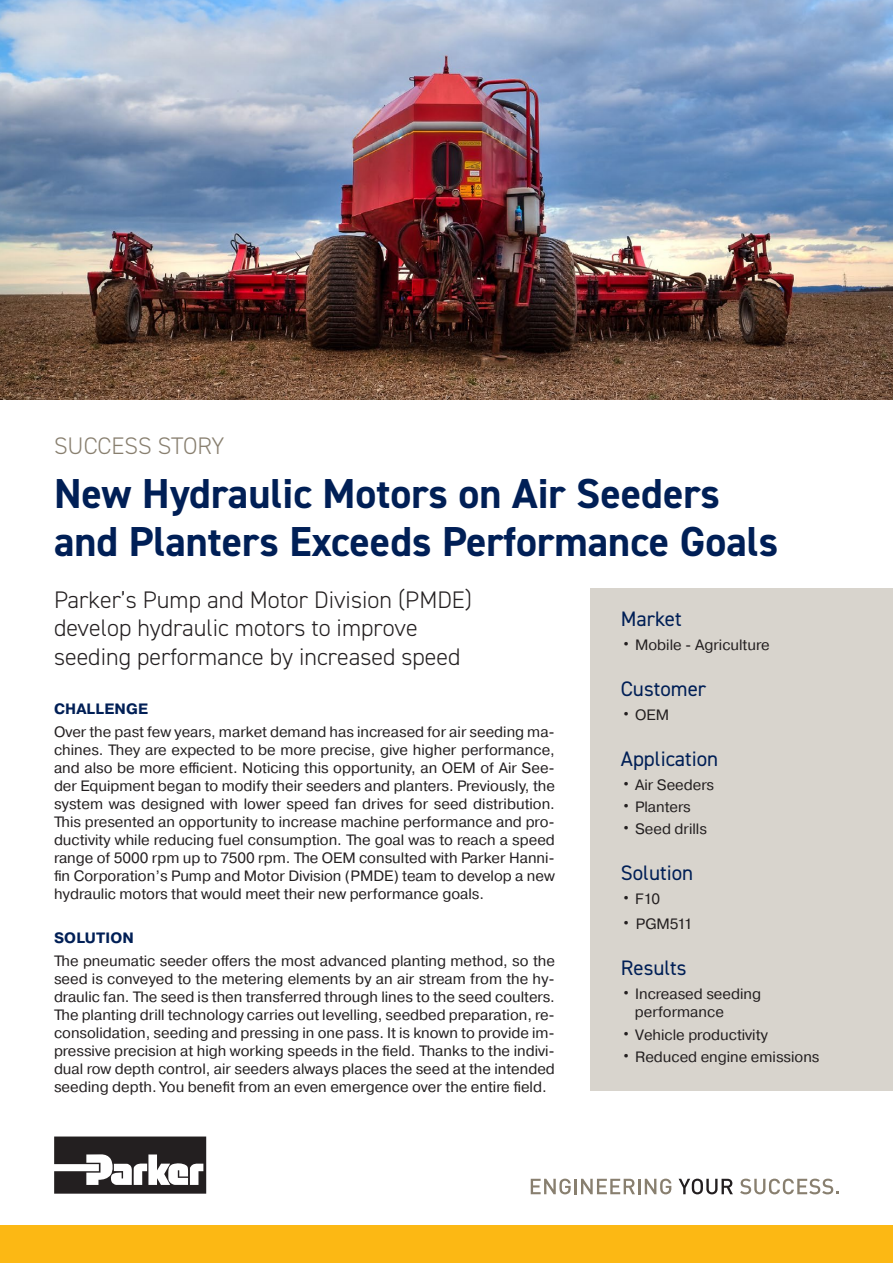
<style>
.page{position:relative;width:893px;height:1263px;background:#fff}
.page>*{position:absolute;margin:0;border:0;box-sizing:border-box;transform-origin:0 0}
.t1{font:700 42px/48px "DIN2014";color:#001f56}
.t2{font:300 24px "DIN2014";color:#231f20}
.t3{font:300 24px "DIN2014";color:#887f6f}
.t4{font:21px "DIN2014";color:#001f56}
.t5{font:15px/18px "Pragmatica";color:#231f20;text-align:justify}
.t6{font:700 15px "Pragmatica";letter-spacing:.01em;color:#001f56}
.s1{font-size:18px}
</style>
<div class="page">
<div style="left:590px;top:588px;width:303px;height:503px;background:#d8d4cd"></div>
<img style="left:0;top:0;width:893px;height:400px">
<div style="left:0;top:1225px;width:893px;height:38px;background:#fcb814"></div>
<svg style="left:54px;top:1136px;width:152px;height:58px"></svg>
<svg style="left:531px;top:1178px;width:40px;height:16px"></svg>
<hr style="left:574px;top:1179px;width:3px;height:15px;background:#887f6f">
<svg style="left:581px;top:1178px;width:90px;height:16px"></svg>
<svg style="left:679px;top:1178px;width:54px;height:16px"></svg>
<svg style="left:740px;top:1178px;width:99px;height:16px"></svg>
<p class="t3" style="left:54px;top:431px;width:172px">SUCCESS STORY</p>
<p class="t1" style="left:54px;top:469px;width:726px">New Hydraulic Motors on Air Seeders and Planters Exceeds Performance Goals</p>
<p class="t2" style="left:54px;top:585px;width:420px">Parker’s Pump and Motor Division (PMDE)</p>
<p class="t2" style="left:54px;top:614px;width:365px">develop hydraulic motors to improve</p>
<p class="t2" style="left:54px;top:642px;width:408px">seeding performance by increased speed</p>
<p class="t6" style="left:54px;top:700px;width:95px">CHALLENGE</p>
<p class="t5" style="left:54px;top:723px;width:502px">Over the past few years, market demand has increased for air seeding ma&shy;chines. They are expected to be more precise, give higher performance, and also be more efficient. Noticing this opportunity, an OEM of Air See&shy;der Equipment began to modify their seeders and planters. Previously, the system was designed with lower speed fan drives for seed distribution.<br>This presented an opportunity to increase machine performance and pro&shy;ductivity while reducing fuel consumption. The goal was to reach a speed range of 5000 rpm up to 7500 rpm. The OEM consulted with Parker Hanni&shy;fin Corporation’s Pump and Motor Division (PMDE) team to develop a new hydraulic motors that would meet their new performance goals.</p>
<p class="t6" style="left:54px;top:928px;width:81px">SOLUTION</p>
<p class="t5" style="left:54px;top:952px;width:502px">The pneumatic seeder offers the most advanced planting method, so the seed is conveyed to the metering elements by an air stream from the hy&shy;draulic fan. The seed is then transferred through lines to the seed coulters.<br>The planting drill technology carries out levelling, seedbed preparation, re&shy;consolidation, seeding and pressing in one pass. It is known to provide im&shy;pressive precision at high working speeds in the field. Thanks to the indivi&shy;dual row depth control, air seeders always places the seed at the intended seeding depth. You benefit from an even emergence over the entire field.</p>
<p class="t4" style="left:621px;top:605px;width:62px">Market</p>
<p class="t5" style="left:621px;top:636px;width:150px"><span class="s1">•</span> Mobile - Agriculture</p>
<p class="t4" style="left:621px;top:675px;width:87px">Customer</p>
<p class="t5" style="left:621px;top:706px;width:50px"><span class="s1">•</span> OEM</p>
<p class="t4" style="left:621px;top:745px;width:99px">Application</p>
<p class="t5" style="left:621px;top:776px;width:95px"><span class="s1">•</span> Air Seeders</p>
<p class="t5" style="left:621px;top:798px;width:71px"><span class="s1">•</span> Planters</p>
<p class="t5" style="left:621px;top:820px;width:88px"><span class="s1">•</span> Seed drills</p>
<p class="t4" style="left:621px;top:860px;width:74px">Solution</p>
<p class="t5" style="left:621px;top:890px;width:41px"><span class="s1">•</span> F10</p>
<p class="t5" style="left:621px;top:915px;width:73px"><span class="s1">•</span> PGM511</p>
<p class="t4" style="left:621px;top:955px;width:67px">Results</p>
<p class="t5" style="left:635px;top:985px;width:128px;text-indent:-14px"><span class="s1">•</span> Increased seeding performance</p>
<p class="t5" style="left:621px;top:1026px;width:149px"><span class="s1">•</span> Vehicle productivity</p>
<p class="t5" style="left:621px;top:1048px;width:200px"><span class="s1">•</span> Reduced engine emissions</p>
</div>
